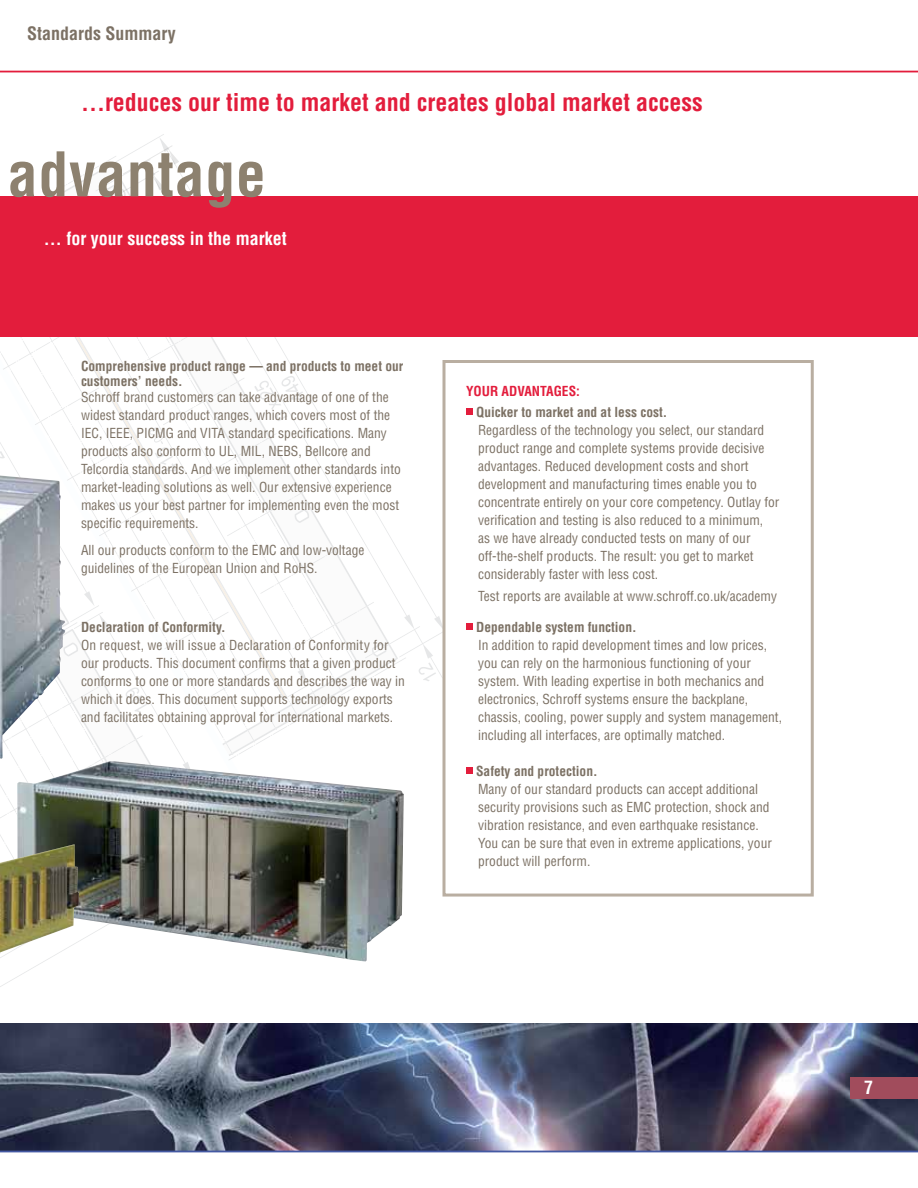
<style>
.page{position:relative;width:918px;height:1188px;background:#fff}
.page>*{position:absolute;margin:0;border:0;box-sizing:border-box;transform-origin:0 0}
.t1{font:700 condensed 60px "Helvetica LT Std";letter-spacing:.01em;color:#8d816f}
.t2{font:700 condensed 24px "Helvetica LT Std";color:#e31d3c}
.t3{font:700 condensed 18px "Helvetica LT Std";color:#fff}
.t4{font:700 condensed 18px "Helvetica LT Std";color:#7c7164}
.t5{font:condensed 13.5px/18px "Helvetica LT Std";color:#7c7164}
.t6{font:700 condensed 13.5px/15px "Helvetica LT Std";color:#7c7164}
.t7{font:700 condensed 13.5px "Helvetica LT Std";color:#e31d3c}
</style>
<div class="page">
<hr style="left:0;top:71px;width:918px;height:1px;background:#e31d3c">
<svg style="left:0;top:137px;width:444px;height:850px"></svg>
<div style="left:0;top:197px;width:918px;height:140px;background:#e31d3c"></div>
<img style="left:0;top:1023px;width:918px;height:128px">
<div style="left:442px;top:360px;width:372px;height:537px;background:#fff;border:3px solid #b9aea1"></div>
<hr style="left:0;top:1151px;width:918px;height:1px;background:#4459a3">
<div style="left:466px;top:408px;width:7px;height:7px;background:#e31d3c"></div>
<div style="left:466px;top:623px;width:7px;height:7px;background:#e31d3c"></div>
<div style="left:466px;top:767px;width:7px;height:7px;background:#e31d3c"></div>
<div style="left:850px;top:1077px;width:68px;height:22px;background:#a14c5c"></div>
<img style="left:0;top:475px;width:65px;height:284px">
<img style="left:17px;top:761px;width:387px;height:201px">
<img style="left:0;top:844px;width:79px;height:109px">
<h3 class="t4" style="left:27px;top:22px;width:150px">Standards Summary</h3>
<h2 class="t2" style="left:81px;top:88px;width:623px">…reduces our time to market and creates global market access</h2>
<h1 class="t1" style="left:8px;top:137px;width:260px">advantage</h1>
<h3 class="t3" style="left:44px;top:227px;width:244px">… for your success in the market</h3>
<p class="t6" style="left:81px;top:358px;width:324px">Comprehensive product range — and products to meet our customers’ needs.</p>
<p class="t5" style="left:81px;top:388px;width:321px">Schroff brand customers can take advantage of one of the widest standard product ranges, which covers most of the IEC, IEEE, PICMG and VITA standard specifications. Many products also conform to UL, MIL, NEBS, Bellcore and Telcordia standards. And we implement other standards into market-leading solutions as well. Our extensive experience makes us your best partner for implementing even the most specific requirements.</p>
<p class="t5" style="left:81px;top:541px;width:285px">All our products conform to the EMC and low-voltage guidelines of the European Union and RoHS.</p>
<p class="t6" style="left:81px;top:619px;width:146px">Declaration of Conformity.</p>
<p class="t5" style="left:81px;top:636px;width:325px">On request, we will issue a Declaration of Conformity for our products. This document confirms that a given product conforms to one or more standards and describes the way in which it does. This document supports technology exports and facilitates obtaining approval for international markets.</p>
<p class="t7" style="left:466px;top:382px;width:115px">YOUR ADVANTAGES:</p>
<p class="t6" style="left:476px;top:404px;width:193px">Quicker to market and at less cost.</p>
<p class="t5" style="left:478px;top:421px;width:303px">Regardless of the technology you select, our standard product range and complete systems provide decisive advantages. Reduced development costs and short development and manufacturing times enable you to concentrate entirely on your core competency. Outlay for verification and testing is also reduced to a minimum,<br>as we have already conducted tests on many of our off-the-shelf products. The result: you get to market considerably faster with less cost.</p>
<p class="t5" style="left:478px;top:587px;width:301px">Test reports are available at www.schroff.co.uk/academy</p>
<p class="t6" style="left:476px;top:619px;width:162px">Dependable system function.</p>
<p class="t5" style="left:478px;top:636px;width:306px">In addition to rapid development times and low prices, you can rely on the harmonious functioning of your system. With leading expertise in both mechanics and electronics, Schroff systems ensure the backplane, chassis, cooling, power supply and system management, including all interfaces, are optimally matched.</p>
<p class="t6" style="left:476px;top:763px;width:123px">Safety and protection.</p>
<p class="t5" style="left:478px;top:780px;width:295px">Many of our standard products can accept additional security provisions such as EMC protection, shock and vibration resistance, and even earthquake resistance.<br>You can be sure that even in extreme applications, your product will perform.</p>
<h3 class="t3" style="left:864px;top:1077px;width:10px">7</h3>
</div>
